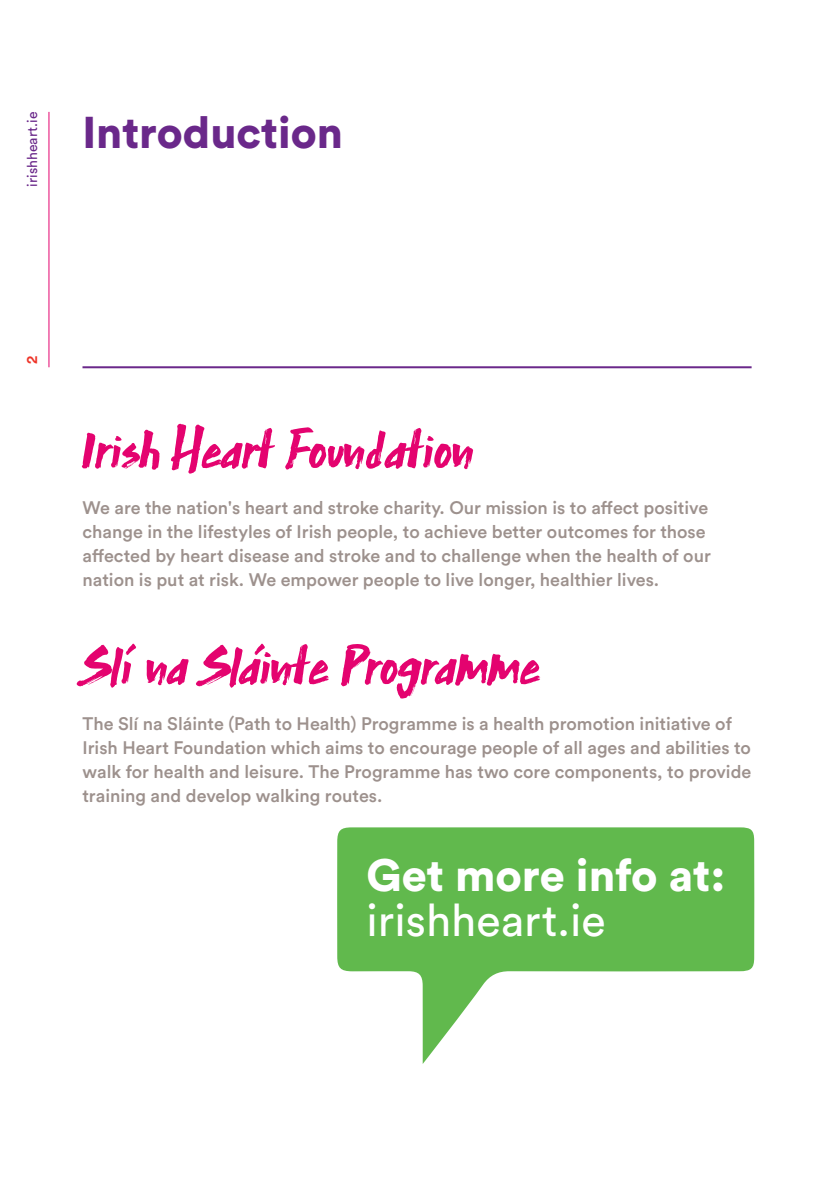
<style>
.page{position:relative;width:838px;height:1192px;background:#fff}
.page>*{position:absolute;margin:0;border:0;box-sizing:border-box;transform-origin:0 0}
.t1{font:56px "Extra Mile";color:#e4036f}
.t2{font:900 44.8px "Circular Air Pro";color:#fff}
.t3{font:44.8px "Circular Air Pro";color:#fff}
.t4{font:900 44px "Circular Air Pro";color:#6a288a}
.t5{font:500 18px/24px "Circular Air Pro";color:#9d918d}
.t6{font:14px "Circular Air Pro";color:#6a288a}
.t7{font:700 14px "Circular Air Pro";color:#ee3529}
</style>
<div class="page">
<hr style="left:48px;top:112px;width:1px;height:255px;background:#e4036f">
<hr style="left:82px;top:366px;width:669px;height:2px;background:#6a288a">
<svg style="left:337px;top:827px;width:417px;height:236px;fill:#61b94d"></svg>
<p class="t6" style="left:24px;top:187px;width:76px;rotate:-90deg">irishheart.ie</p>
<h3 class="t4" style="left:82px;top:116px;width:262px">Introduction</h3>
<p class="t7" style="left:27px;top:364px;width:10px;rotate:-90deg">2</p>
<h1 class="t1" style="left:82px;top:430px;width:393px">Irish Heart Foundation</h1>
<p class="t5" style="left:82px;top:497px;width:630px">We are the nation's heart and stroke charity. Our mission is to affect positive change in the lifestyles of Irish people, to achieve better outcomes for those affected by heart disease and stroke and to challenge when the health of our nation is put at risk. We empower people to live longer, healthier lives.</p>
<h1 class="t1" style="left:82px;top:646px;width:459px">Slí na Sláinte Programme</h1>
<p class="t5" style="left:82px;top:713px;width:670px">The Slí na Sláinte (Path to Health) Programme is a health promotion initiative of Irish Heart Foundation which aims to encourage people of all ages and abilities to walk for health and leisure. The Programme has two core components, to provide training and develop walking routes.</p>
<h2 class="t2" style="left:367px;top:859px;width:360px">Get more info at:</h2>
<h2 class="t3" style="left:367px;top:894px;width:241px">irishheart.ie</h2>
</div>
